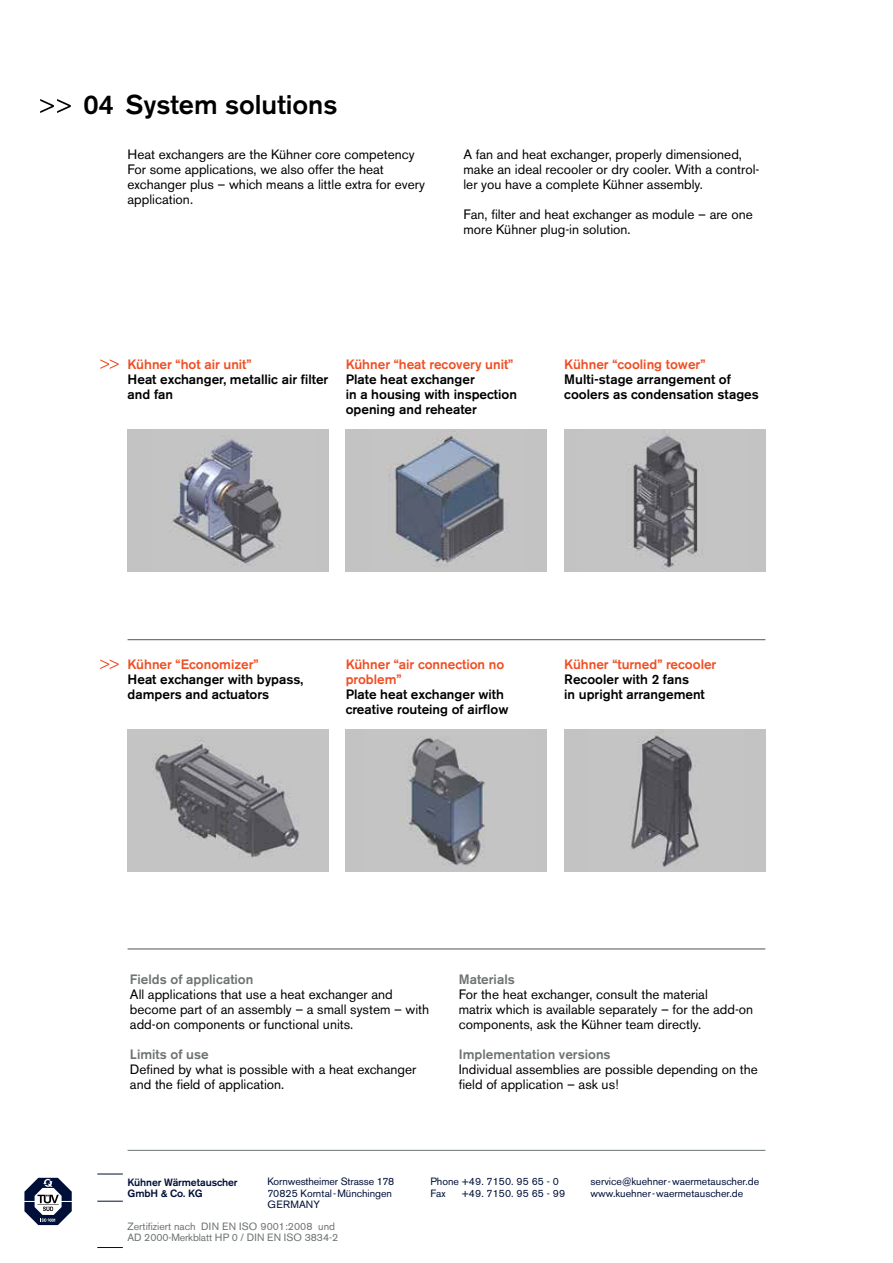
<style>
.page{position:relative;width:893px;height:1263px;background:#fff}
.page>*{position:absolute;margin:0;border:0;box-sizing:border-box;transform-origin:0 0}
.t1{font:500 27px "Akzidenz Grotesk BE";color:#000}
.t2{font:13.5px/15px "Akzidenz Grotesk BE";color:#000}
.t3{font:500 13.5px/15px "Akzidenz Grotesk BE";color:#000}
.t4{font:500 13.5px/15px "Akzidenz Grotesk BE";color:#f04e23}
.t5{font:500 13.5px "Akzidenz Grotesk BE";color:#6d7272}
.t6{font:10.5px/11.1px "Akzidenz Grotesk BE";color:#000f38}
.t7{font:10.5px/11.1px "Akzidenz Grotesk BE";color:#6d7272}
.t8{font:500 10.5px/11.1px "Akzidenz Grotesk BE";letter-spacing:-.01em;color:#000f38}
</style>
<div class="page">
<div style="left:128px;top:430px;width:201px;height:142px;background:#c3c3c3"></div>
<img style="left:172px;top:438px;width:110px;height:128px">
<img style="left:128px;top:730px;width:201px;height:142px">
<div style="left:346px;top:430px;width:201px;height:142px;background:#c3c3c3"></div>
<img style="left:389px;top:430px;width:120px;height:137px">
<div style="left:346px;top:730px;width:201px;height:142px;background:#c3c3c3"></div>
<img style="left:400px;top:738px;width:85px;height:128px">
<div style="left:564px;top:430px;width:201px;height:142px;background:#c3c3c3"></div>
<img style="left:628px;top:435px;width:70px;height:133px">
<div style="left:564px;top:730px;width:201px;height:142px;background:#c3c3c3"></div>
<img style="left:631px;top:731px;width:68px;height:136px">
<svg style="left:97px;top:1174px;width:26px;height:1px"></svg>
<svg style="left:97px;top:1201px;width:26px;height:1px"></svg>
<svg style="left:97px;top:1247px;width:26px;height:1px"></svg>
<hr style="left:128px;top:1150px;width:637px;height:1px;background:#6d7272">
<svg style="left:40px;top:99px;width:31px;height:14px"></svg>
<svg style="left:24px;top:1178px;width:48px;height:47px"></svg>
<svg style="left:100px;top:359px;width:19px;height:10px"></svg>
<svg style="left:100px;top:659px;width:19px;height:10px"></svg>
<hr style="left:128px;top:639px;width:637px;height:1px;background:#6d7272">
<hr style="left:128px;top:948px;width:637px;height:1px;background:#6d7272">
<h1 class="t1" style="left:84px;top:88px;width:256px">04 System solutions</h1>
<p class="t2" style="left:128px;top:147px;width:299px">Heat exchangers are the Kühner core competency For some applications, we also offer the heat exchanger plus – which means a little extra for every application.</p>
<p class="t2" style="left:463px;top:147px;width:297px">A fan and heat exchanger, properly dimensioned, make an ideal recooler or dry cooler. With a control&shy;ler you have a complete Kühner assembly.</p>
<p class="t2" style="left:463px;top:207px;width:291px">Fan, filter and heat exchanger as module – are one more Kühner plug-in solution.</p>
<p class="t4" style="left:128px;top:357px;width:126px">Kühner “hot air unit”</p>
<p class="t3" style="left:128px;top:372px;width:202px">Heat exchanger, metallic air filter and fan</p>
<p class="t4" style="left:346px;top:357px;width:169px">Kühner “heat recovery unit”</p>
<p class="t3" style="left:346px;top:372px;width:173px">Plate heat exchanger<br>in a housing with inspection opening and reheater</p>
<p class="t4" style="left:564px;top:357px;width:143px">Kühner “cooling tower”</p>
<p class="t3" style="left:564px;top:372px;width:196px">Multi-stage arrangement of coolers as condensation stages</p>
<p class="t4" style="left:128px;top:657px;width:133px">Kühner “Economizer”</p>
<p class="t3" style="left:128px;top:672px;width:177px">Heat exchanger with bypass, dampers and actuators</p>
<p class="t4" style="left:346px;top:657px;width:160px">Kühner “air connection no problem”</p>
<p class="t3" style="left:346px;top:687px;width:164px">Plate heat exchanger with creative routeing of airflow</p>
<p class="t4" style="left:564px;top:657px;width:154px">Kühner “turned” recooler</p>
<p class="t3" style="left:564px;top:672px;width:142px">Recooler with 2 fans<br>in upright arrangement</p>
<p class="t5" style="left:130px;top:971px;width:125px">Fields of application</p>
<p class="t2" style="left:130px;top:987px;width:301px">All applications that use a heat exchanger and become part of an assembly – a small system – with add-on components or functional units.</p>
<p class="t5" style="left:130px;top:1046px;width:80px">Limits of use</p>
<p class="t2" style="left:130px;top:1062px;width:288px">Defined by what is possible with a heat exchanger and the field of application.</p>
<p class="t5" style="left:459px;top:971px;width:57px">Materials</p>
<p class="t2" style="left:459px;top:987px;width:296px">For the heat exchanger, consult the material<br>matrix which is available separately – for the add-on components, ask the Kühner team directly.</p>
<p class="t5" style="left:459px;top:1046px;width:153px">Implementation versions</p>
<p class="t2" style="left:459px;top:1062px;width:300px">Individual assemblies are possible depending on the field of application – ask us!</p>
<p class="t6" style="left:267px;top:1176px;width:128px">Kornwestheimer Strasse 178<br>70825 Korntal-Münchingen<br>GERMANY</p>
<p class="t8" style="left:128px;top:1176px;width:112px">Kühner Wärmetauscher<br>GmbH &amp; Co. KG</p>
<p class="t7" style="left:128px;top:1221px;width:212px">Zertifiziert nach DIN EN ISO 9001:2008 und<br>AD 2000-Merkblatt HP 0 / DIN EN ISO 3834-2</p>
<p class="t6" style="left:430px;top:1176px;width:130px">Phone +49. 7150. 95 65 - 0<br>Fax</p>
<p class="t6" style="left:462px;top:1187px;width:105px">+49. 7150. 95 65 - 99</p>
<p class="t6" style="left:591px;top:1176px;width:170px">service@kuehner-waermetauscher.de www.kuehner-waermetauscher.de</p>
</div>
